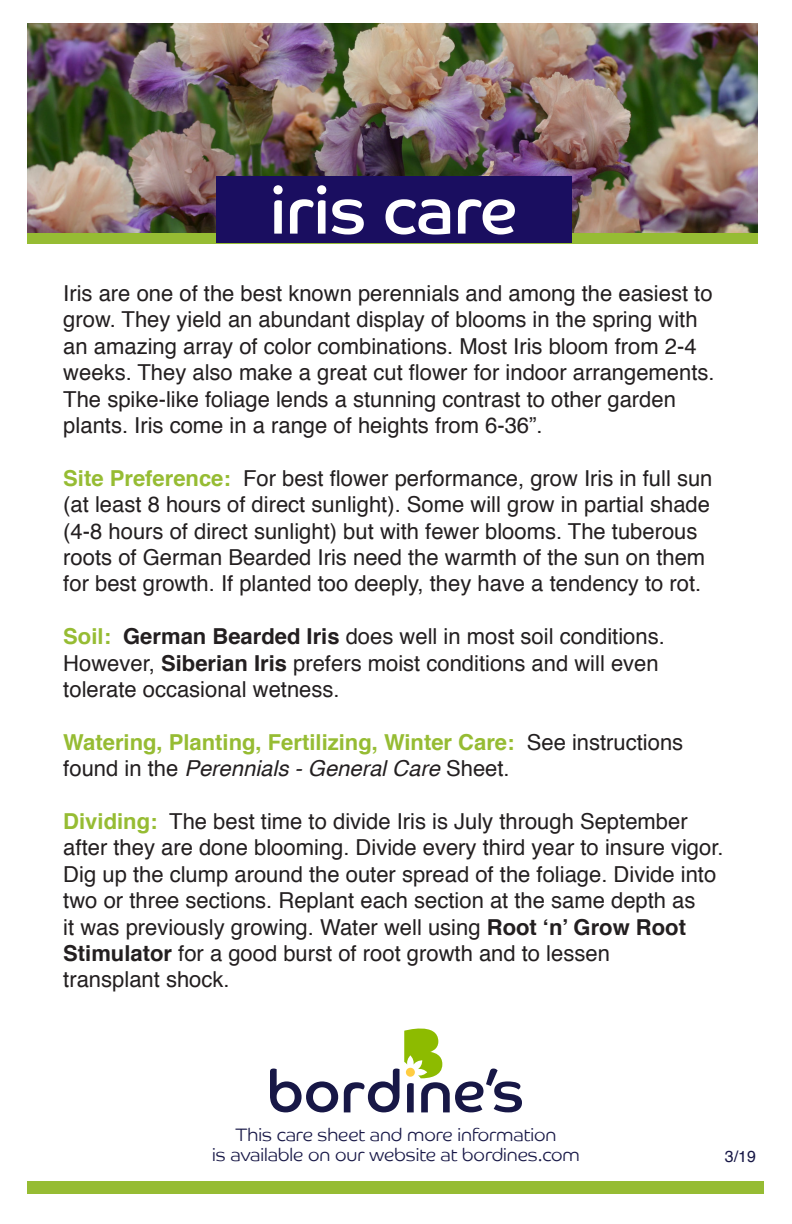
<style>
.page{position:relative;width:792px;height:1224px;background:#fff}
.page>*{position:absolute;margin:0;border:0;box-sizing:border-box;transform-origin:0 0}
.t1{font:66.4px "Co Headline";color:#fff}
.t2{font:22px/26.4px "Helvetica";color:#231f20}
.t3{font:700 22px/26.4px "Helvetica";color:#96bc33}
.t4{font:18px "Co Headline Lt";color:#171746}
.t5{font:16px "Helvetica";color:#171746}
.s1{font-weight:700;color:#96bc33}
.s2{font-weight:700}
.s3{font-weight:400;color:#231f20}
.s4{font-weight:400;font-style:italic;color:#231f20}
</style>
<div class="page">
<img style="left:27px;top:24px;width:730px;height:209px">
<div style="left:27px;top:233px;width:730px;height:10px;background:#96bc33"></div>
<div style="left:216px;top:177px;width:356px;height:66px;background:#1a0e60"></div>
<svg style="left:270px;top:1069px;width:68px;height:43px"></svg>
<svg style="left:344px;top:1029px;width:178px;height:83px"></svg>
<div style="left:406px;top:1068px;width:9px;height:9px;background:#ffcd41;border-radius:50%"></div>
<div style="left:27px;top:1181px;width:736px;height:13px;background:#96bc33"></div>
<p class="t1" style="left:270px;top:171px;width:248px">iris care</p>
<p class="t2" style="left:63px;top:281px;width:653px">Iris are one of the best known perennials and among the easiest to grow. They yield an abundant display of blooms in the spring with an amazing array of color combinations. Most Iris bloom from 2-4 weeks. They also make a great cut flower for indoor arrangements.<br>The spike-like foliage lends a stunning contrast to other garden plants. Iris come in a range of heights from 6-36”.</p>
<p class="t2" style="left:63px;top:466px;width:651px"><span class="s1">Site Preference:</span> For best flower performance, grow Iris in full sun (at least 8 hours of direct sunlight). Some will grow in partial shade (4-8 hours of direct sunlight) but with fewer blooms. The tuberous roots of German Bearded Iris need the warmth of the sun on them for best growth. If planted too deeply, they have a tendency to rot.</p>
<p class="t2" style="left:63px;top:624px;width:603px"><span class="s1">Soil:</span> <span class="s2">German Bearded Iris</span> does well in most soil conditions.<br>However, <span class="s2">Siberian Iris</span> prefers moist conditions and will even tolerate occasional wetness.</p>
<p class="t3" style="left:63px;top:729px;width:621px">Watering, Planting, Fertilizing, Winter Care: <span class="s3">See instructions found in the</span> <span class="s4">Perennials - General Care</span> <span class="s3">Sheet.</span></p>
<p class="t2" style="left:63px;top:809px;width:662px"><span class="s1">Dividing:</span> The best time to divide Iris is July through September after they are done blooming. Divide every third year to insure vigor.<br>Dig up the clump around the outer spread of the foliage. Divide into two or three sections. Replant each section at the same depth as<br>it was previously growing. Water well using <span class="s2">Root ‘n’ Grow Root Stimulator</span> for a good burst of root growth and to lessen<br>transplant shock.</p>
<p class="t4" style="left:236px;top:1124px;width:322px">This care sheet and more information</p>
<p class="t4" style="left:212px;top:1144px;width:369px">is available on our website at bordines.com</p>
<p class="t5" style="left:725px;top:1144px;width:33px">3/19</p>
</div>
